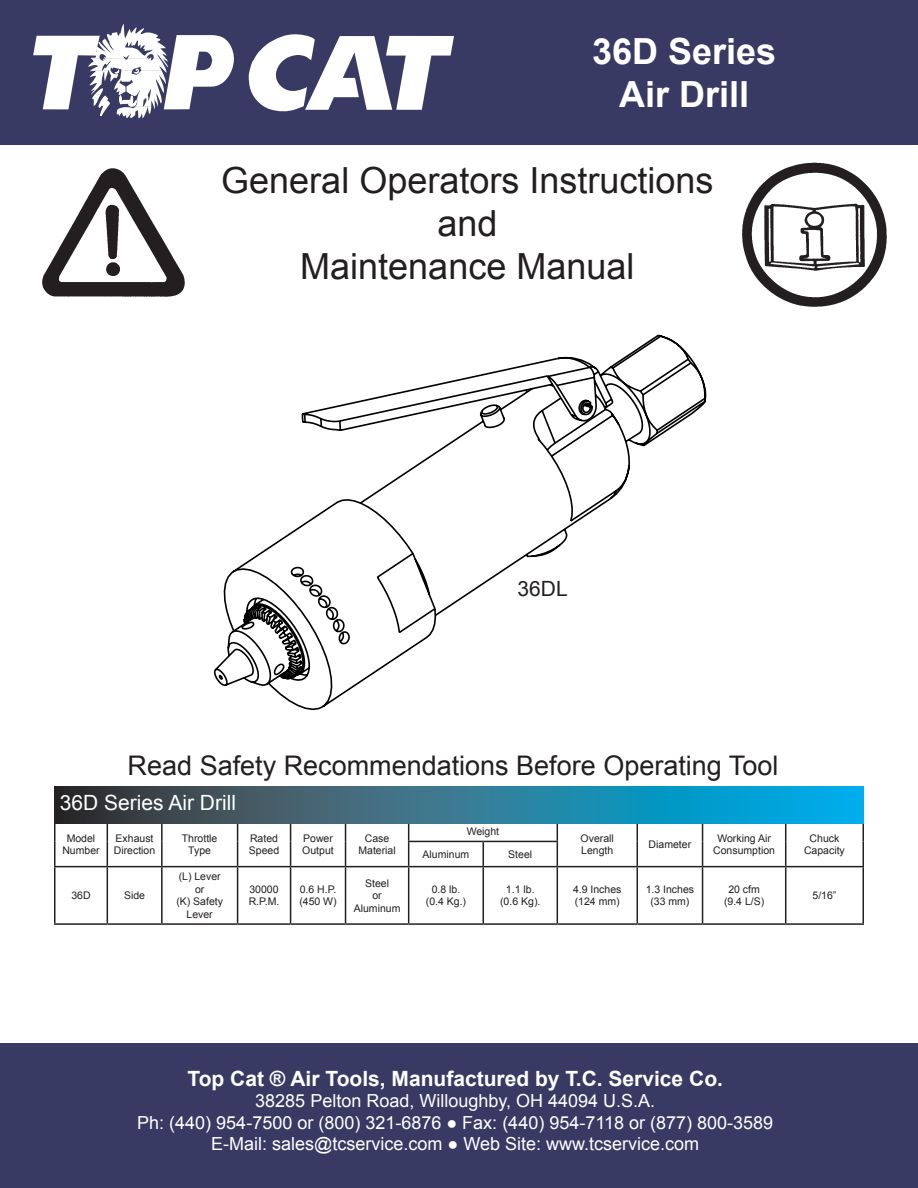
<style>
.page{position:relative;width:918px;height:1188px;background:#fff}
.page>*{position:absolute;margin:0;border:0;box-sizing:border-box;transform-origin:0 0}
.t1{font:36px/43.2px "Arial";color:#231f20;text-align:center}
.t2{font:700 36px/43.2px "Arial";color:#fff;text-align:center}
.t3{font:27px "Arial";color:#231f20}
.t4{font:700 21px "Arial";color:#fff}
.t5{font:21px "Arial";color:#fff}
.t6{font:21px "Arial";color:#231f20}
.t7{font:18px/21.6px "Arial";color:#fff;text-align:center}
.t8{font:10.5px/12.6px "Arial";color:#231f20;text-align:center}
</style>
<div class="page">
<img style="left:42px;top:168px;width:143px;height:129px">
<img style="left:742px;top:162px;width:145px;height:145px">
<div style="left:0;top:0;width:918px;height:144px;background:#383a64"></div>
<svg style="left:248px;top:34px;width:206px;height:78px"></svg>
<svg style="left:33px;top:24px;width:201px;height:95px"></svg>
<div style="left:0;top:1044px;width:918px;height:144px;background:#383a64"></div>
<svg style="left:54px;top:824px;width:2px;height:17px"></svg>
<svg style="left:161px;top:824px;width:2px;height:17px"></svg>
<svg style="left:862px;top:824px;width:2px;height:17px"></svg>
<hr style="left:54px;top:841px;width:2px;height:25px;background:#231f20">
<svg style="left:107px;top:824px;width:1px;height:42px"></svg>
<hr style="left:161px;top:841px;width:2px;height:25px;background:#231f20">
<svg style="left:237px;top:824px;width:1px;height:42px"></svg>
<svg style="left:290px;top:824px;width:1px;height:42px"></svg>
<svg style="left:345px;top:824px;width:1px;height:42px"></svg>
<hr style="left:408px;top:841px;width:75px;height:1px;background:#231f20">
<svg style="left:408px;top:824px;width:1px;height:42px"></svg>
<hr style="left:483px;top:841px;width:75px;height:1px;background:#231f20">
<svg style="left:483px;top:842px;width:1px;height:24px"></svg>
<svg style="left:557px;top:824px;width:1px;height:42px"></svg>
<svg style="left:637px;top:824px;width:1px;height:42px"></svg>
<svg style="left:702px;top:824px;width:1px;height:42px"></svg>
<svg style="left:785px;top:824px;width:1px;height:42px"></svg>
<hr style="left:862px;top:841px;width:2px;height:25px;background:#231f20">
<hr style="left:54px;top:866px;width:53px;height:1px;background:#231f20">
<hr style="left:54px;top:867px;width:2px;height:56px;background:#231f20">
<hr style="left:107px;top:866px;width:55px;height:1px;background:#231f20">
<hr style="left:107px;top:867px;width:1px;height:56px;background:#231f20">
<hr style="left:162px;top:866px;width:76px;height:1px;background:#231f20">
<hr style="left:161px;top:867px;width:2px;height:56px;background:#231f20">
<hr style="left:238px;top:866px;width:53px;height:1px;background:#231f20">
<hr style="left:237px;top:867px;width:1px;height:56px;background:#231f20">
<hr style="left:291px;top:866px;width:55px;height:1px;background:#231f20">
<hr style="left:290px;top:867px;width:1px;height:56px;background:#231f20">
<hr style="left:346px;top:866px;width:63px;height:1px;background:#231f20">
<hr style="left:345px;top:867px;width:1px;height:56px;background:#231f20">
<hr style="left:409px;top:866px;width:74px;height:1px;background:#231f20">
<hr style="left:408px;top:867px;width:1px;height:56px;background:#231f20">
<hr style="left:483px;top:866px;width:74px;height:1px;background:#231f20">
<hr style="left:483px;top:867px;width:1px;height:56px;background:#231f20">
<hr style="left:557px;top:866px;width:80px;height:1px;background:#231f20">
<hr style="left:557px;top:867px;width:1px;height:56px;background:#231f20">
<hr style="left:637px;top:866px;width:66px;height:1px;background:#231f20">
<hr style="left:637px;top:867px;width:1px;height:56px;background:#231f20">
<hr style="left:703px;top:866px;width:83px;height:1px;background:#231f20">
<hr style="left:702px;top:867px;width:1px;height:56px;background:#231f20">
<hr style="left:786px;top:866px;width:78px;height:1px;background:#231f20">
<hr style="left:785px;top:867px;width:1px;height:56px;background:#231f20">
<hr style="left:862px;top:867px;width:2px;height:56px;background:#231f20">
<hr style="left:54px;top:923px;width:53px;height:2px;background:#231f20">
<hr style="left:107px;top:923px;width:55px;height:2px;background:#231f20">
<hr style="left:162px;top:923px;width:76px;height:2px;background:#231f20">
<hr style="left:238px;top:923px;width:53px;height:2px;background:#231f20">
<hr style="left:291px;top:923px;width:55px;height:2px;background:#231f20">
<hr style="left:346px;top:923px;width:63px;height:2px;background:#231f20">
<hr style="left:409px;top:923px;width:74px;height:2px;background:#231f20">
<hr style="left:483px;top:923px;width:74px;height:2px;background:#231f20">
<hr style="left:557px;top:923px;width:80px;height:2px;background:#231f20">
<hr style="left:637px;top:923px;width:66px;height:2px;background:#231f20">
<hr style="left:703px;top:923px;width:83px;height:2px;background:#231f20">
<hr style="left:786px;top:923px;width:78px;height:2px;background:#231f20">
<svg style="left:54px;top:786px;width:810px;height:38px;background:#277691"></svg>
<svg style="left:213px;top:334px;width:494px;height:377px"></svg>
<h1 class="t2" style="left:592px;top:31px;width:186px">36D Series<br>Air Drill</h1>
<h1 class="t1" style="left:221px;top:159px;width:494px">General Operators Instructions and<br>Maintenance Manual</h1>
<h3 class="t6" style="left:518px;top:575px;width:52px">36DL</h3>
<h2 class="t3" style="left:128px;top:747px;width:652px">Read Safety Recommendations Before Operating Tool</h2>
<h3 class="t5" style="left:60px;top:789px;width:178px">36D Series Air Drill</h3>
<p class="t8" style="left:62px;top:832px;width:39px">Model<br>Number</p>
<p class="t8" style="left:114px;top:832px;width:43px;text-align:left">Exhaust<br>Direction</p>
<p class="t8" style="left:182px;top:832px;width:37px">Throttle<br>Type</p>
<p class="t8" style="left:249px;top:832px;width:32px;text-align:left">Rated<br>Speed</p>
<p class="t8" style="left:302px;top:832px;width:33px;text-align:left">Power<br>Output</p>
<p class="t8" style="left:358px;top:832px;width:39px">Case<br>Material</p>
<p class="t8" style="left:467px;top:826px;width:34px">Weight</p>
<p class="t8" style="left:423px;top:848px;width:48px">Aluminum</p>
<p class="t8" style="left:508px;top:848px;width:25px">Steel</p>
<p class="t8" style="left:581px;top:832px;width:35px;text-align:left">Overall<br>Length</p>
<p class="t8" style="left:649px;top:838px;width:44px">Diameter</p>
<p class="t8" style="left:713px;top:832px;width:63px">Working Air<br>Consumption</p>
<p class="t8" style="left:804px;top:832px;width:42px">Chuck<br>Capacity</p>
<p class="t8" style="left:71px;top:889px;width:21px">36D</p>
<p class="t8" style="left:124px;top:889px;width:23px">Side</p>
<p class="t8" style="left:176px;top:870px;width:48px">(L) Lever or<br>(K) Safety<br>Lever</p>
<p class="t8" style="left:249px;top:883px;width:32px;text-align:left">30000<br>R.P.M.</p>
<p class="t8" style="left:299px;top:883px;width:39px;text-align:left">0.6 H.P. (450 W)</p>
<p class="t8" style="left:354px;top:877px;width:48px">Steel<br>or<br>Aluminum</p>
<p class="t8" style="left:426px;top:883px;width:42px">0.8 lb. (0.4 Kg.)</p>
<p class="t8" style="left:500px;top:883px;width:42px">1.1 lb. (0.6 Kg).</p>
<p class="t8" style="left:573px;top:883px;width:50px;text-align:left">4.9 Inches (124 mm)</p>
<p class="t8" style="left:646px;top:883px;width:50px">1.3 Inches (33 mm)</p>
<p class="t8" style="left:724px;top:883px;width:42px">20 cfm (9.4 L/S)</p>
<p class="t8" style="left:813px;top:889px;width:25px">5/16”</p>
<h3 class="t4" style="left:188px;top:1064px;width:537px">Top Cat ® Air Tools, Manufactured by T.C. Service Co.</h3>
<h3 class="t7" style="left:137px;top:1090px;width:637px">38285 Pelton Road, Willoughby, OH 44094 U.S.A.<br>Ph: (440) 954-7500 or (800) 321-6876 ● Fax: (440) 954-7118 or (877) 800-3589<br>E-Mail: sales@tcservice.com ● Web Site: www.tcservice.com</h3>
</div>
